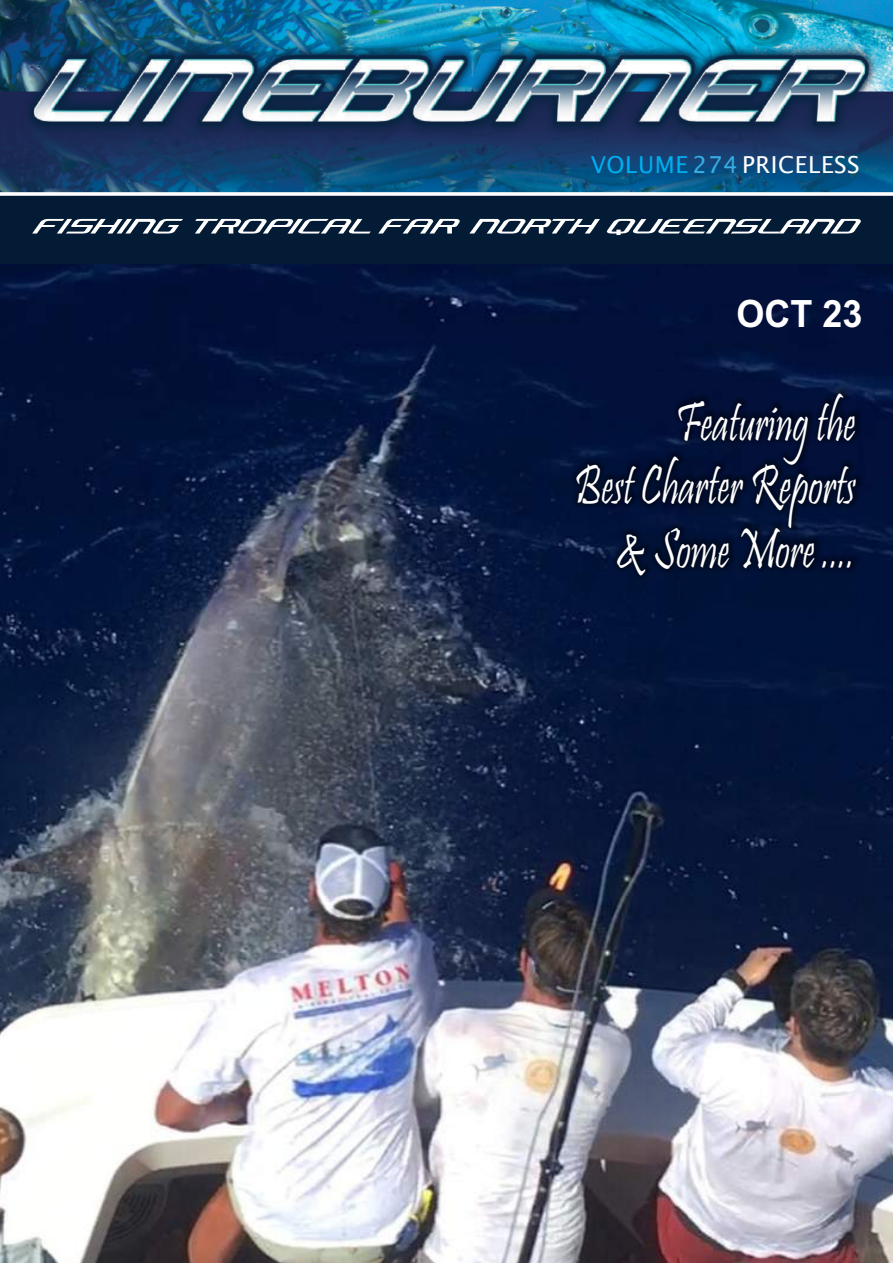
<style>
.page{position:relative;width:893px;height:1263px;background:#fff}
.page>*{position:absolute;margin:0;border:0;box-sizing:border-box;transform-origin:0 0}
.t1{font:57.3px/63px "Pristina";color:#fff;text-align:right;scale:.72 1}
.t2{font:700 37.65px "Arial";color:#fff;scale:.96 1}
.t3{font:23.25px "Lucida Sans";letter-spacing:.025em;color:#fff}
.s1{color:#00aeef}
.s2{color:#38ade3}
</style>
<div class="page">
<img style="left:0;top:263px;width:893px;height:1000px">
<img style="left:0;top:0;width:893px;height:253px">
<img style="left:19px;top:42px;width:860px;height:97px">
<svg style="left:0;top:192px;width:893px;height:4px"></svg>
<svg style="left:32px;top:219px;width:151px;height:15px"></svg>
<svg style="left:195px;top:219px;width:176px;height:15px"></svg>
<svg style="left:378px;top:219px;width:82px;height:15px"></svg>
<svg style="left:469px;top:219px;width:131px;height:15px"></svg>
<svg style="left:607px;top:219px;width:254px;height:16px"></svg>
<div style="left:0;top:253px;width:893px;height:10px;background:#031b35"></div>
<div style="left:571px;top:388px;width:290px;height:192px;background:#231f20;opacity:.49"></div>
<p class="t3" style="left:591px;top:155px;width:271px"><span class="s1">VOLUME</span> <span class="s2">274</span> PRICELESS</p>
<p class="t2" style="left:736px;top:300px;width:133px">OCT 23</p>
<p class="t1" style="left:575px;top:398px;width:392px">Featuring the<br>Best Charter Reports &amp; Some More ....</p>
</div>
